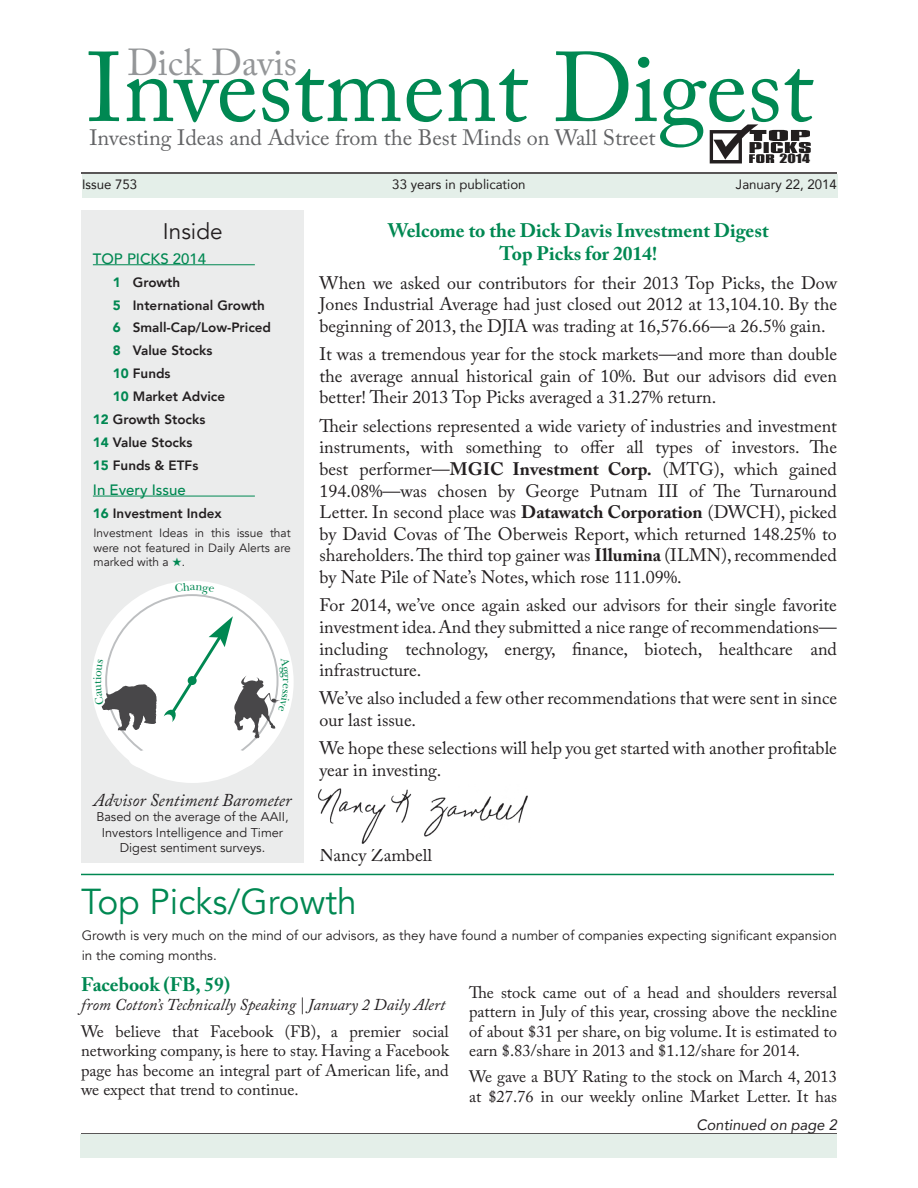
<style>
.page{position:relative;width:918px;height:1188px;background:#fff}
.page>*{position:absolute;margin:0;border:0;box-sizing:border-box;transform-origin:0 0}
.t1{font:97.95px "Adobe Caslon Pro";color:#008852}
.t2{font:37.35px "Adobe Caslon Pro";color:#949698}
.t3{font:36px "Avenir";color:#008852}
.t4{font:22.5px "Avenir";color:#231f20}
.t5{font:22.2px "Adobe Caslon Pro";color:#636466}
.Body_Text{font:700 19.5px/23.4px "Adobe Caslon Pro";color:#008852;text-align:center}
.Body_Text-2{font:18px/21.6px "Adobe Caslon Pro";color:#231f20;text-align:justify}
.t6{font:italic 18px "Adobe Caslon Pro";color:#231f20}
.Body_Text-3{font:16.5px/19.5px "Adobe Caslon Pro";color:#231f20;text-align:justify}
.Body_Text-4{font:italic 16.5px "Adobe Caslon Pro";color:#231f20}
.Box_Headlines{font:500 15px "Avenir";color:#008852}
.t7{font:italic 15px "Avenir";color:#231f20}
.Box_Headlines-2{font:800 13.5px "Avenir";color:#231f20}
.Body_Text-5{font:13.5px/19.5px "Avenir";color:#231f20}
.t8{font:13.5px "Avenir";color:#231f20}
.t9{font:12.75px/15.3px "Avenir";color:#231f20;text-align:center}
.t10{font:12px/14.4px "Avenir";color:#231f20;text-align:justify}
.t11{font:11.7px "Impact";color:#221f1f;scale:1.36 1}
.s1{font-weight:900;color:#008852}
.s2{color:#008852}
.s3{font-weight:700}
</style>
<div class="page">
<div style="left:81px;top:210px;width:222px;height:653px;background:#ebecec"></div>
<div style="left:91px;top:581px;width:203px;height:202px;background:#fff;border-radius:50%"></div>
<div style="left:129px;top:745px;width:126px;height:30px;background:#fff;border-radius:50%"></div>
<hr style="left:93px;top:264px;width:162px;height:1px;background:#008852">
<hr style="left:93px;top:496px;width:162px;height:1px;background:#008852">
<hr style="left:81px;top:874px;width:753px;height:1px;background:#008852">
<hr style="left:81px;top:1133px;width:756px;height:2px;background:#231f20">
<img style="left:318px;top:788px;width:210px;height:56px">
<hr style="left:81px;top:172px;width:756px;height:2px;background:#231f20">
<div style="left:81px;top:1134px;width:756px;height:23px;background:#e4efe9"></div>
<svg style="left:710px;top:124px;width:101px;height:39px"></svg>
<div style="left:82px;top:174px;width:755px;height:23px;background:#e4efe9"></div>
<svg style="left:93px;top:616px;width:197px;height:122px"></svg>
<p class="t2" style="left:127px;top:40px;width:171px">Dick Davis</p>
<p class="t1" style="left:87px;top:30px;width:728px">Investment Digest</p>
<p class="t5" style="left:89px;top:125px;width:568px">Investing Ideas and Advice from the Best Minds on Wall Street</p>
<p class="t11" style="left:779px;top:151px;width:24px">2014</p>
<p class="t8" style="left:82px;top:174px;width:57px">Issue 753</p>
<p class="t8" style="left:392px;top:174px;width:135px">33 years in publication</p>
<p class="t8" style="left:736px;top:174px;width:103px">January 22, 2014</p>
<p class="t4" style="left:163px;top:218px;width:61px">Inside</p>
<p class="Box_Headlines" style="left:93px;top:245px;width:115px">TOP PICKS 2014</p>
<p class="Box_Headlines-2" style="left:113px;top:270px;width:69px"><span class="s1">1</span> Growth</p>
<p class="Box_Headlines-2" style="left:113px;top:293px;width:153px"><span class="s1">5</span> International Growth</p>
<p class="Box_Headlines-2" style="left:113px;top:315px;width:160px"><span class="s1">6</span> Small-Cap/Low-Priced</p>
<p class="Box_Headlines-2" style="left:113px;top:338px;width:101px"><span class="s1">8</span> Value Stocks</p>
<p class="Box_Headlines-2" style="left:113px;top:361px;width:59px"><span class="s1">10</span> Funds</p>
<p class="Box_Headlines-2" style="left:113px;top:384px;width:114px"><span class="s1">10</span> Market Advice</p>
<p class="Box_Headlines-2" style="left:93px;top:407px;width:114px"><span class="s1">12</span> Growth Stocks</p>
<p class="Box_Headlines-2" style="left:93px;top:430px;width:101px"><span class="s1">14</span> Value Stocks</p>
<p class="Box_Headlines-2" style="left:93px;top:453px;width:107px"><span class="s1">15</span> Funds &amp; ETFs</p>
<p class="Box_Headlines" style="left:93px;top:477px;width:95px">In Every Issue</p>
<p class="Box_Headlines-2" style="left:93px;top:501px;width:130px"><span class="s1">16</span> Investment Index</p>
<p class="t10" style="left:93px;top:526px;width:199px">Investment Ideas in this issue that were not featured in Daily Alerts are marked with a <span class="s2">★</span>.</p>
<p class="Body_Text" style="left:388px;top:219px;width:382px">Welcome to the Dick Davis Investment Digest<br>Top Picks for 2014!</p>
<p class="Body_Text-2" style="left:320px;top:272px;width:519px">When we asked our contributors for their 2013 Top Picks, the Dow Jones Industrial Average had just closed out 2012 at 13,104.10. By the beginning of 2013, the DJIA was trading at 16,576.66—a 26.5% gain.</p>
<p class="Body_Text-2" style="left:320px;top:343px;width:519px">It was a tremendous year for the stock markets—and more than double the average annual historical gain of 10%. But our advisors did even better! Their 2013 Top Picks averaged a 31.27% return.</p>
<p class="Body_Text-2" style="left:320px;top:415px;width:519px">Their selections represented a wide variety of industries and investment instruments, with something to offer all types of investors. The best performer—<span class="s3">MGIC Investment Corp.</span> (MTG), which gained 194.08%—was chosen by George Putnam III of The Turnaround Letter. In second place was <span class="s3">Datawatch Corporation</span> (DWCH), picked by David Covas of The Oberweis Report, which returned 148.25% to shareholders. The third top gainer was <span class="s3">Illumina</span> (ILMN), recommended by Nate Pile of Nate’s Notes, which rose 111.09%.</p>
<p class="Body_Text-2" style="left:320px;top:594px;width:519px">For 2014, we’ve once again asked our advisors for their single favorite investment idea. And they submitted a nice range of recommendations— including technology, energy, finance, biotech, healthcare and infrastructure.</p>
<p class="Body_Text-2" style="left:320px;top:687px;width:519px">We’ve also included a few other recommendations that were sent in since our last issue.</p>
<p class="Body_Text-2" style="left:320px;top:737px;width:519px">We hope these selections will help you get started with another profitable year in investing.</p>
<p class="t6" style="left:94px;top:789px;width:199px">Advisor Sentiment Barometer</p>
<p class="t9" style="left:96px;top:809px;width:194px">Based on the average of the AAII,<br>Investors Intelligence and Timer<br>Digest sentiment surveys.</p>
<p class="Body_Text-2" style="left:320px;top:844px;width:114px">Nancy Zambell</p>
<p class="t3" style="left:81px;top:880px;width:277px">Top Picks/Growth</p>
<p class="Body_Text-5" style="left:82px;top:926px;width:757px">Growth is very much on the mind of our advisors, as they have found a number of companies expecting significant expansion in the coming months.</p>
<p class="Body_Text" style="left:81px;top:972px;width:151px">Facebook (FB, 59)</p>
<p class="Body_Text-4" style="left:81px;top:995px;width:366px">from Cotton’s Technically Speaking | January 2 Daily Alert</p>
<p class="Body_Text-3" style="left:81px;top:1021px;width:369px">We believe that Facebook (FB), a premier social networking company, is here to stay. Having a Facebook page has become an integral part of American life, and we expect that trend to continue.</p>
<p class="Body_Text-3" style="left:469px;top:982px;width:369px">The stock came out of a head and shoulders reversal pattern in July of this year, crossing above the neckline of about $31 per share, on big volume. It is estimated to earn $.83/share in 2013 and $1.12/share for 2014.</p>
<p class="Body_Text-3" style="left:469px;top:1067px;width:369px">We gave a BUY Rating to the stock on March 4, 2013 at $27.76 in our weekly online Market Letter. It has</p>
<p class="t7" style="left:696px;top:1115px;width:142px">Continued on page 2</p>
</div>
